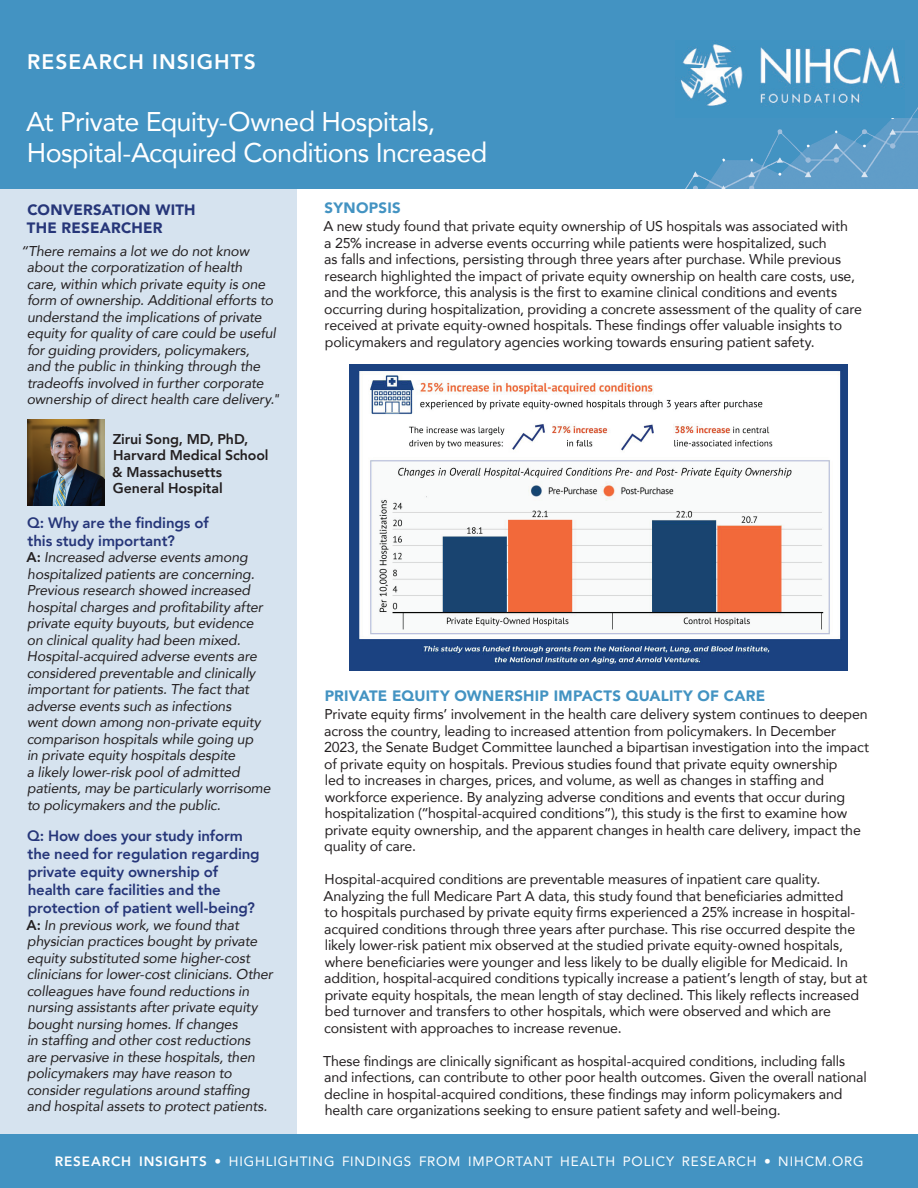
<style>
.page{position:relative;width:918px;height:1188px;background:#fff}
.page>*{position:absolute;margin:0;border:0;box-sizing:border-box;transform-origin:0 0}
.t1{font:27px/31.5px "Avenir";letter-spacing:-.025em;color:#fff}
.t2{font:800 21px "Avenir";letter-spacing:.05em;color:#fff}
.t3{font:800 15px/18px "Avenir";letter-spacing:-.01em;color:#263679}
.t4{font:900 15px "Avenir";letter-spacing:.015em;color:#4393c2}
.t5{font:900 15px/18px "Avenir";letter-spacing:.015em;color:#263679}
.t6{font:14.1px/16.5px "Avenir";letter-spacing:-.01em;color:#231f20}
.t7{font:italic 14.1px/16.5px "Avenir";letter-spacing:-.01em;color:#231f20}
.t8{font:800 14.1px/16.5px "Avenir";letter-spacing:-.005em;color:#231f20}
.t9{font:13.5px "Avenir";letter-spacing:.065em;color:#fff}
.s1{font-weight:800;font-style:normal}
.s2{font-weight:800}
</style>
<div class="page">
<div style="left:0;top:189px;width:297px;height:945px;background:#d6e3ef"></div>
<div style="left:0;top:1134px;width:918px;height:54px;background:#4393c2"></div>
<div style="left:0;top:0;width:918px;height:189px;background:#4393c2"></div>
<img style="left:685px;top:107px;width:233px;height:82px">
<img style="left:27px;top:420px;width:77px;height:86px">
<img style="left:349px;top:364px;width:499px;height:306px">
<img style="left:681px;top:43px;width:223px;height:75px">
<h2 class="t2" style="left:27px;top:45px;width:230px">RESEARCH INSIGHTS</h2>
<h1 class="t1" style="left:26px;top:105px;width:463px">At Private Equity-Owned Hospitals,<br>Hospital-Acquired Conditions Increased</h1>
<p class="t5" style="left:27px;top:200px;width:170px">CONVERSATION WITH<br>THE RESEARCHER</p>
<p class="t7" style="left:27px;top:243px;width:255px;text-indent:-6px">“There remains a lot we do not know about the corporatization of health<br>care, within which private equity is one form of ownership. Additional efforts to understand the implications of private equity for quality of care could be useful for guiding providers, policymakers,<br>and the public in thinking through the tradeoffs involved in further corporate ownership of direct health care delivery."</p>
<p class="t8" style="left:112px;top:431px;width:158px">Zirui Song, MD, PhD,<br>Harvard Medical School &amp; Massachusetts<br>General Hospital</p>
<p class="t3" style="left:27px;top:514px;width:183px">Q: Why are the findings of this study important?</p>
<p class="t7" style="left:27px;top:549px;width:246px"><span class="s1">A:</span> Increased adverse events among hospitalized patients are concerning.<br>Previous research showed increased hospital charges and profitability after private equity buyouts, but evidence on clinical quality had been mixed.<br>Hospital-acquired adverse events are considered preventable and clinically important for patients. The fact that adverse events such as infections<br>went down among non-private equity comparison hospitals while going up<br>in private equity hospitals despite<br>a likely lower-risk pool of admitted patients, may be particularly worrisome to policymakers and the public.</p>
<p class="t3" style="left:27px;top:827px;width:234px">Q: How does your study inform the need for regulation regarding private equity ownership of health care facilities and the protection of patient well-being?</p>
<p class="t7" style="left:27px;top:916px;width:248px"><span class="s1">A:</span> In previous work, we found that physician practices bought by private equity substituted some higher-cost clinicians for lower-cost clinicians. Other colleagues have found reductions in nursing assistants after private equity bought nursing homes. If changes<br>in staffing and other cost reductions are pervasive in these hospitals, then policymakers may have reason to consider regulations around staffing and hospital assets to protect patients.</p>
<p class="t4" style="left:324px;top:195px;width:78px">SYNOPSIS</p>
<p class="t6" style="left:324px;top:218px;width:540px">A new study found that private equity ownership of US hospitals was associated with<br>a 25% increase in adverse events occurring while patients were hospitalized, such<br>as falls and infections, persisting through three years after purchase. While previous research highlighted the impact of private equity ownership on health care costs, use, and the workforce, this analysis is the first to examine clinical conditions and events occurring during hospitalization, providing a concrete assessment of the quality of care received at private equity-owned hospitals. These findings offer valuable insights to policymakers and regulatory agencies working towards ensuring patient safety.</p>
<p class="t4" style="left:325px;top:683px;width:442px">PRIVATE EQUITY OWNERSHIP IMPACTS QUALITY OF CARE</p>
<p class="t6" style="left:324px;top:706px;width:547px">Private equity firms’ involvement in the health care delivery system continues to deepen across the country, leading to increased attention from policymakers. In December 2023, the Senate Budget Committee launched a bipartisan investigation into the impact of private equity on hospitals. Previous studies found that private equity ownership<br>led to increases in charges, prices, and volume, as well as changes in staffing and workforce experience. By analyzing adverse conditions and events that occur during hospitalization (“hospital-acquired conditions”), this study is the first to examine how private equity ownership, and the apparent changes in health care delivery, impact the quality of care.</p>
<p class="t6" style="left:324px;top:871px;width:545px">Hospital-acquired conditions are preventable measures of inpatient care quality.<br>Analyzing the full Medicare Part A data, this study found that beneficiaries admitted<br>to hospitals purchased by private equity firms experienced a 25% increase in hospital&shy;acquired conditions through three years after purchase. This rise occurred despite the likely lower-risk patient mix observed at the studied private equity-owned hospitals, where beneficiaries were younger and less likely to be dually eligible for Medicaid. In addition, hospital-acquired conditions typically increase a patient’s length of stay, but at private equity hospitals, the mean length of stay declined. This likely reflects increased bed turnover and transfers to other hospitals, which were observed and which are consistent with approaches to increase revenue.</p>
<p class="t6" style="left:323px;top:1052px;width:545px">These findings are clinically significant as hospital-acquired conditions, including falls and infections, can contribute to other poor health outcomes. Given the overall national decline in hospital-acquired conditions, these findings may inform policymakers and health care organizations seeking to ensure patient safety and well-being.</p>
<p class="t9" style="left:55px;top:1150px;width:810px"><span class="s2">RESEARCH INSIGHTS</span> • HIGHLIGHTING FINDINGS FROM IMPORTANT HEALTH POLICY RESEARCH • NIHCM.ORG</p>
</div>
